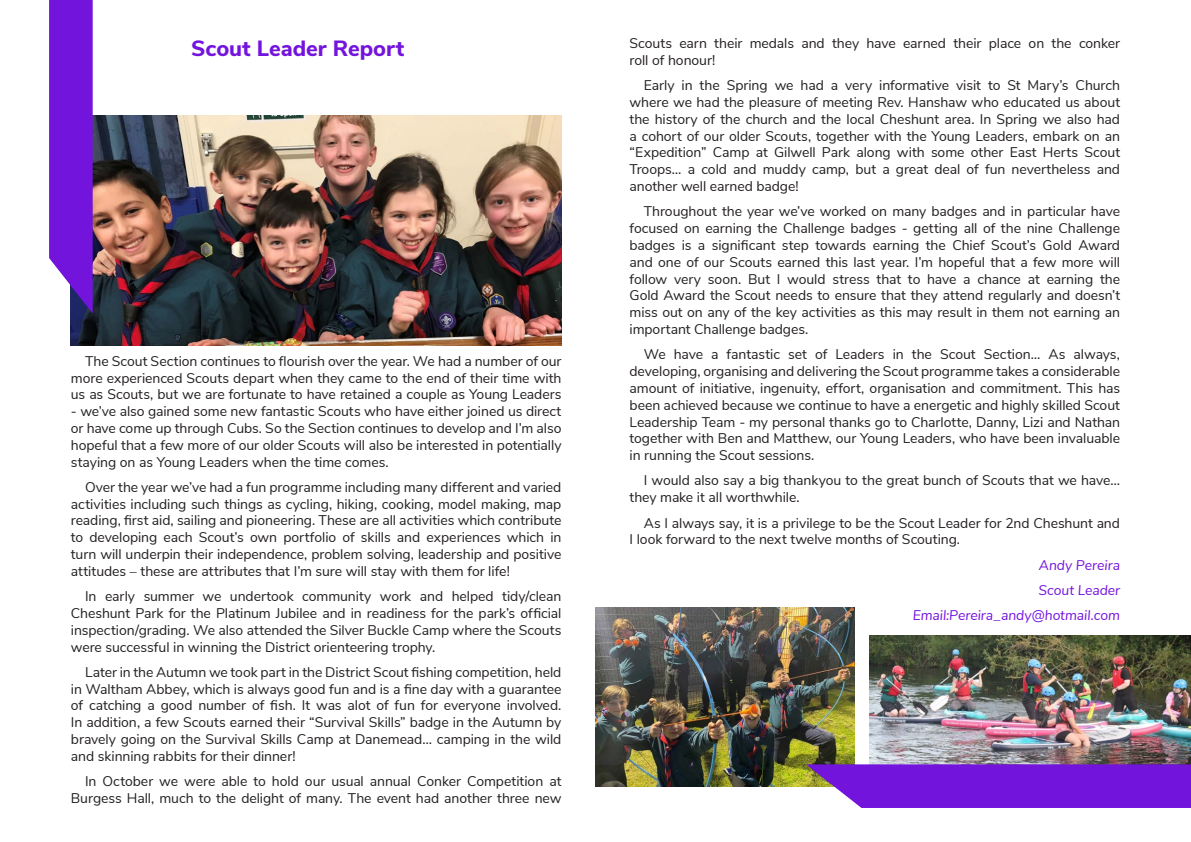
<style>
.page{position:relative;width:1191px;height:842px;background:#fff}
.page>*{position:absolute;margin:0;border:0;box-sizing:border-box;transform-origin:0 0}
.t1{font:800 22px "Nunito Sans";color:#7314dc}
.t2{font:14px/16.8px "Nunito Sans";letter-spacing:-.005em;color:#231f20;text-align:justify}
.t3{font:italic 14px "Nunito Sans";letter-spacing:-.005em;color:#7514de}
</style>
<div class="page">
<img style="left:71px;top:116px;width:490px;height:230px">
<svg style="left:49px;top:0;width:44px;height:313px;background:#7a24da"></svg>
<img style="left:869px;top:636px;width:322px;height:128px">
<img style="left:595px;top:607px;width:259px;height:179px">
<svg style="left:806px;top:764px;width:385px;height:44px;background:#7b23d9"></svg>
<p class="t1" style="left:191px;top:32px;width:214px">Scout Leader Report</p>
<p class="t2" style="left:71px;top:352px;width:492px;text-indent:14px">The Scout Section continues to flourish over the year. We had a number of our more experienced Scouts depart when they came to the end of their time with us as Scouts, but we are fortunate to have retained a couple as Young Leaders</p>
<p class="t2" style="left:71px;top:402px;width:492px">- we’ve also gained some new fantastic Scouts who have either joined us direct or have come up through Cubs. So the Section continues to develop and I’m also hopeful that a few more of our older Scouts will also be interested in potentially staying on as Young Leaders when the time comes.</p>
<p class="t2" style="left:71px;top:478px;width:492px;text-indent:14px">Over the year we’ve had a fun programme including many different and varied activities including such things as cycling, hiking, cooking, model making, map reading, first aid, sailing and pioneering. These are all activities which contribute to developing each Scout’s own portfolio of skills and experiences which in turn will underpin their independence, problem solving, leadership and positive attitudes – these are attributes that I’m sure will stay with them for life!</p>
<p class="t2" style="left:71px;top:587px;width:492px;text-indent:14px">In early summer we undertook community work and helped tidy/clean Cheshunt Park for the Platinum Jubilee and in readiness for the park’s official inspection/grading. We also attended the Silver Buckle Camp where the Scouts were successful in winning the District orienteering trophy.</p>
<p class="t2" style="left:71px;top:663px;width:492px;text-indent:14px">Later in the Autumn we took part in the District Scout fishing competition, held in Waltham Abbey, which is always good fun and is a fine day with a guarantee of catching a good number of fish. It was alot of fun for everyone involved.<br>In addition, a few Scouts earned their “Survival Skills” badge in the Autumn by bravely going on the Survival Skills Camp at Danemead… camping in the wild and skinning rabbits for their dinner!</p>
<p class="t2" style="left:71px;top:772px;width:492px;text-align:right">In October we were able to hold our usual annual Conker Competition at<br>Burgess Hall, much to the delight of many. The event had another three new</p>
<p class="t2" style="left:629px;top:34px;width:492px">Scouts earn their medals and they have earned their place on the conker roll of honour!</p>
<p class="t2" style="left:629px;top:76px;width:492px;text-indent:14px">Early in the Spring we had a very informative visit to St Mary’s Church where we had the pleasure of meeting Rev. Hanshaw who educated us about the history of the church and the local Cheshunt area. In Spring we also had a cohort of our older Scouts, together with the Young Leaders, embark on an “Expedition” Camp at Gilwell Park along with some other East Herts Scout Troops… a cold and muddy camp, but a great deal of fun nevertheless and another well earned badge!</p>
<p class="t2" style="left:629px;top:202px;width:492px;text-indent:14px">Throughout the year we’ve worked on many badges and in particular have focused on earning the Challenge badges - getting all of the nine Challenge badges is a significant step towards earning the Chief Scout’s Gold Award and one of our Scouts earned this last year. I’m hopeful that a few more will follow very soon. But I would stress that to have a chance at earning the Gold Award the Scout needs to ensure that they attend regularly and doesn’t miss out on any of the key activities as this may result in them not earning an important Challenge badges.</p>
<p class="t2" style="left:629px;top:345px;width:492px;text-indent:14px">We have a fantastic set of Leaders in the Scout Section… As always, developing, organising and delivering the Scout programme takes a considerable amount of initiative, ingenuity, effort, organisation and commitment. This has been achieved because we continue to have a energetic and highly skilled Scout Leadership Team - my personal thanks go to Charlotte, Danny, Lizi and Nathan together with Ben and Matthew, our Young Leaders, who have been invaluable in running the Scout sessions.</p>
<p class="t2" style="left:629px;top:471px;width:492px;text-indent:14px">I would also say a big thankyou to the great bunch of Scouts that we have… they make it all worthwhile.</p>
<p class="t2" style="left:629px;top:513px;width:492px;text-indent:14px">As I always say, it is a privilege to be the Scout Leader for 2nd Cheshunt and<br>I look forward to the next twelve months of Scouting.</p>
<p class="t3" style="left:1038px;top:554px;width:83px">Andy Pereira</p>
<p class="t3" style="left:1038px;top:580px;width:83px">Scout Leader</p>
<p class="t3" style="left:912px;top:605px;width:209px">Email:Pereira_andy@hotmail.com</p>
</div>
